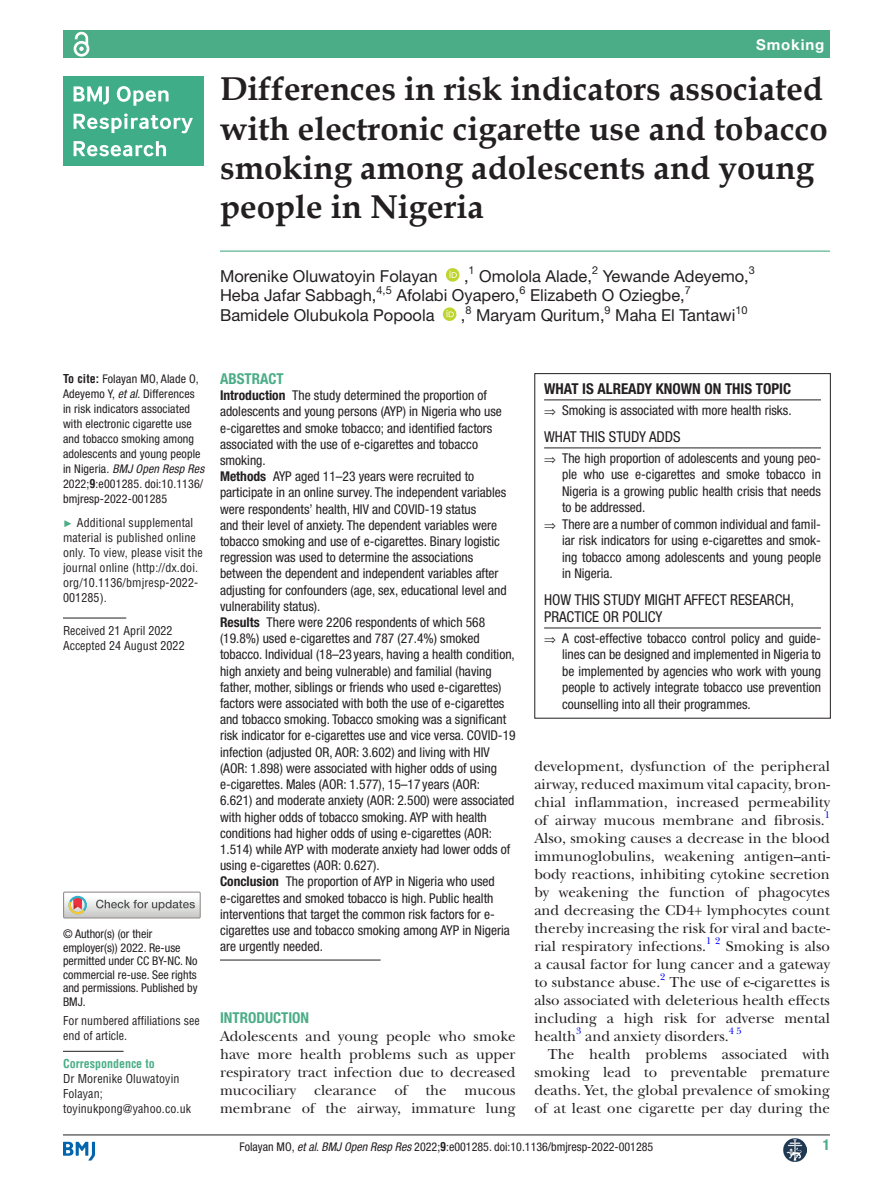
<style>
.page{position:relative;width:893px;height:1191px;background:#fff}
.page>*{position:absolute;margin:0;border:0;box-sizing:border-box;transform-origin:0 0}
.t1{font:700 33px/39px "Book Antiqua";color:#231f20}
.t2{font:16.5px/19.6px "Helvetica Neue LT Std";color:#231f20}
.t3{font:15px/18px "New Baskerville";color:#231f20;text-align:justify}
.t4{font:condensed 15px/16.5px "Helvetica Neue LT Std";color:#231f20}
.t5{font:700 condensed 15px "Helvetica Neue LT Std";color:#231f20}
.t6{font:700 condensed 15px "Helvetica Neue LT Std";color:#4bad87}
.t7{font:700 15px "Helvetica Neue LT Std";letter-spacing:.055em;color:#fff}
.t8{font:condensed 13.5px/16.2px "Helvetica Neue LT Std";color:#231f20}
.t9{font:condensed 12px/15px "Helvetica Neue LT Std";letter-spacing:.01em;color:#231f20}
.t10{font:condensed 12px/15px "Helvetica LT Std";letter-spacing:.01em;color:#231f20}
.t11{font:700 condensed 12px "Helvetica";color:#4bad87}
.t12{font:10.95px "Helvetica Neue LT Std";color:#231f20}
.t13{font:9.9px "New Baskerville";color:#00f}
.s1{font-family:"Helvetica";font-weight:700}
.s2{font-style:italic}
.s3{font-family:"Arial";font-stretch:normal;font-size:9.75px;color:#4bad87}
.s4{font-weight:700}
</style>
<div class="page">
<svg style="left:63px;top:1141px;width:32px;height:19px"></svg>
<hr style="left:63px;top:1134px;width:767px;height:1px;background:#231f20">
<img style="left:783px;top:1138px;width:23px;height:23px">
<div style="left:63px;top:891px;width:138px;height:27px;border:1px solid #969090"></div>
<svg style="left:64px;top:892px;width:136px;height:26px"></svg>
<hr style="left:63px;top:617px;width:63px;height:1px;background:#231f20">
<hr style="left:63px;top:1051px;width:61px;height:1px;background:#231f20">
<div style="left:63px;top:76px;width:140px;height:90px;background:#3fae88"></div>
<svg style="left:74px;top:86px;width:35px;height:19px"></svg>
<svg style="left:117px;top:86px;width:52px;height:20px"></svg>
<svg style="left:74px;top:113px;width:119px;height:20px"></svg>
<svg style="left:74px;top:141px;width:92px;height:15px"></svg>
<hr style="left:220px;top:250px;width:610px;height:2px;background:#4bad87">
<svg style="left:446px;top:268px;width:13px;height:14px"></svg>
<svg style="left:443px;top:307px;width:13px;height:14px"></svg>
<div style="left:63px;top:31px;width:767px;height:27px;background:#4bad87"></div>
<svg style="left:72px;top:30px;width:20px;height:27px"></svg>
<hr style="left:220px;top:959px;width:161px;height:1px;background:#231f20">
<hr style="left:544px;top:399px;width:277px;height:1px;background:#231f20">
<hr style="left:544px;top:447px;width:277px;height:1px;background:#231f20">
<hr style="left:544px;top:627px;width:277px;height:1px;background:#231f20">
<div style="left:534px;top:373px;width:297px;height:345px;border:1px solid #231f20"></div>
<p class="t7" style="left:756px;top:35px;width:70px">Smoking</p>
<h1 class="t1" style="left:220px;top:70px;width:609px">Differences in risk indicators associated with electronic cigarette use and tobacco smoking among adolescents and young people in Nigeria</h1>
<p class="t2" style="left:220px;top:266px;width:536px;text-indent:244px">,<sup>1</sup> Omolola Alade,<sup>2</sup> Yewande Adeyemo,<sup>3<br></sup>Heba Jafar Sabbagh,<sup>4,5</sup> Afolabi Oyapero,<sup>6</sup> Elizabeth O Oziegbe,<sup>7<br></sup>Bamidele Olubukola Popoola</p>
<p class="t2" style="left:220px;top:266px;width:219px">Morenike Oluwatoyin Folayan</p>
<p class="t12" style="left:466px;top:303px;width:8px">8</p>
<p class="t2" style="left:476px;top:305px;width:130px">Maryam Quritum,</p>
<p class="t12" style="left:605px;top:303px;width:8px">9</p>
<p class="t2" style="left:615px;top:305px;width:122px">Maha El Tantawi</p>
<p class="t12" style="left:735px;top:303px;width:14px">10</p>
<p class="t2" style="left:461px;top:305px;width:6px">,</p>
<p class="t9" style="left:63px;top:371px;width:143px"><span class="s1">To cite:</span> Folayan MO, Alade O,<br>Adeyemo Y, <span class="s2">et al</span>. Differences in risk indicators associated with electronic cigarette use and tobacco smoking among adolescents and young people in Nigeria. <span class="s2">BMJ Open Resp Res<br></span>2022;<span class="s1">9</span>:e001285. doi:10.1136/ bmjresp-2022-001285</p>
<p class="t10" style="left:63px;top:515px;width:141px"><span class="s3">►</span> Additional supplemental material is published online only. To view, please visit the journal online (http://dx.doi. org/10.1136/bmjresp-2022-<br>001285).</p>
<p class="t10" style="left:63px;top:623px;width:123px">Received 21 April 2022<br>Accepted 24 August 2022</p>
<p class="t9" style="left:63px;top:927px;width:136px;line-height:13.5px">© Author(s) (or their employer(s)) 2022. Re-use permitted under CC BY-NC. No commercial re-use. See rights and permissions. Published by<br>BMJ.</p>
<p class="t10" style="left:63px;top:1012px;width:138px">For numbered affiliations see end of article.</p>
<p class="t11" style="left:63px;top:1056px;width:93px">Correspondence to</p>
<p class="t10" style="left:63px;top:1071px;width:130px">Dr Morenike Oluwatoyin<br>Folayan; toyinukpong@yahoo.co.uk</p>
<p class="t6" style="left:220px;top:369px;width:65px">ABSTRACT</p>
<p class="t8" style="left:220px;top:387px;width:297px"><span class="s4">Introduction</span> The study determined the proportion of adolescents and young persons (AYP) in Nigeria who use e-cigarettes and smoke tobacco; and identified factors associated with the use of e-cigarettes and tobacco smoking.<br><span class="s4">Methods</span> AYP aged 11–23 years were recruited to participate in an online survey. The independent variables were respondents’ health, HIV and COVID-19 status<br>and their level of anxiety. The dependent variables were tobacco smoking and use of e-cigarettes. Binary logistic regression was used to determine the associations between the dependent and independent variables after adjusting for confounders (age, sex, educational level and vulnerability status).<br><span class="s4">Results</span> There were 2206 respondents of which 568 (19.8%) used e-cigarettes and 787 (27.4%) smoked tobacco. Individual (18–23 years, having a health condition, high anxiety and being vulnerable) and familial (having father, mother, siblings or friends who used e-cigarettes) factors were associated with both the use of e-cigarettes and tobacco smoking. Tobacco smoking was a significant risk indicator for e-cigarettes use and vice versa. COVID-19 infection (adjusted OR, AOR: 3.602) and living with HIV (AOR: 1.898) were associated with higher odds of using e-cigarettes. Males (AOR: 1.577), 15–17 years (AOR:<br>6.621) and moderate anxiety (AOR: 2.500) were associated with higher odds of tobacco smoking. AYP with health conditions had higher odds of using e-cigarettes (AOR:<br>1.514) while AYP with moderate anxiety had lower odds of using e-cigarettes (AOR: 0.627).<br><span class="s4">Conclusion</span> The proportion of AYP in Nigeria who used e-cigarettes and smoked tobacco is high. Public health interventions that target the common risk factors for e&shy;cigarettes use and tobacco smoking among AYP in Nigeria are urgently needed.</p>
<p class="t6" style="left:220px;top:1008px;width:91px">INTRODUCTION</p>
<p class="t3" style="left:220px;top:1027px;width:297px">Adolescents and young people who smoke have more health problems such as upper respiratory tract infection due to decreased mucociliary clearance of the mucous membrane of the airway, immature lung</p>
<p class="t5" style="left:544px;top:379px;width:248px">WHAT IS ALREADY KNOWN ON THIS TOPIC</p>
<p class="t8" style="left:544px;top:402px;width:249px">⇒ Smoking is associated with more health risks.</p>
<p class="t4" style="left:544px;top:428px;width:138px">WHAT THIS STUDY ADDS</p>
<p class="t8" style="left:544px;top:450px;width:278px">⇒ The high proportion of adolescents and young peo-</p>
<p class="t8" style="left:562px;top:466px;width:260px">ple who use e-cigarettes and smoke tobacco in</p>
<p class="t8" style="left:562px;top:483px;width:260px">Nigeria is a growing public health crisis that needs</p>
<p class="t8" style="left:562px;top:499px;width:85px">to be addressed.</p>
<p class="t8" style="left:544px;top:516px;width:278px">⇒ There are a number of common individual and famil-</p>
<p class="t8" style="left:562px;top:532px;width:260px">iar risk indicators for using e-cigarettes and smok-</p>
<p class="t8" style="left:562px;top:549px;width:260px">ing tobacco among adolescents and young people</p>
<p class="t8" style="left:562px;top:565px;width:52px">in Nigeria.</p>
<p class="t4" style="left:544px;top:591px;width:251px">HOW THIS STUDY MIGHT AFFECT RESEARCH,<br>PRACTICE OR POLICY</p>
<p class="t8" style="left:562px;top:629px;width:260px;text-align:justify;text-indent:-18px">⇒ A cost-effective tobacco control policy and guide&shy;lines can be designed and implemented in Nigeria to be implemented by agencies who work with young people to actively integrate tobacco use prevention counselling into all their programmes.</p>
<p class="t3" style="left:534px;top:757px;width:297px">development, dysfunction of the peripheral airway, reduced maximum vital capacity, bron&shy;chial inflammation, increased permeability of airway mucous membrane and fibrosis.</p>
<p class="t13" style="left:825px;top:809px;width:7px">1</p>
<p class="t3" style="left:534px;top:829px;width:297px">Also, smoking causes a decrease in the blood immunoglobulins, weakening antigen–anti&shy;body reactions, inhibiting cytokine secretion by weakening the function of phagocytes and decreasing the CD4+ lymphocytes count thereby increasing the risk for viral and bacte&shy;rial respiratory infections.</p>
<p class="t13" style="left:706px;top:935px;width:16px">1 2</p>
<p class="t3" style="left:534px;top:937px;width:297px;text-indent:192px">Smoking is also a causal factor for lung cancer and a gateway to substance abuse.</p>
<p class="t13" style="left:660px;top:971px;width:7px">2</p>
<p class="t3" style="left:534px;top:973px;width:297px;text-indent:135px">The use of e-cigarettes is also associated with deleterious health effects including a high risk for adverse mental health</p>
<p class="t13" style="left:576px;top:1025px;width:7px">3</p>
<p class="t3" style="left:585px;top:1027px;width:145px">and anxiety disorders.</p>
<p class="t13" style="left:729px;top:1025px;width:14px">4 5</p>
<p class="t3" style="left:534px;top:1045px;width:297px;text-indent:14px">The health problems associated with smoking lead to preventable premature deaths. Yet, the global prevalence of smoking of at least one cigarette per day during the</p>
<p class="t9" style="left:240px;top:1138px;width:415px">Folayan MO, <span class="s2">et al</span>. <span class="s2">BMJ Open Resp Res</span> 2022;<span class="s1">9</span>:e001285. doi:10.1136/bmjresp-2022-001285</p>
<p class="t6" style="left:823px;top:1135px;width:9px">1</p>
</div>
